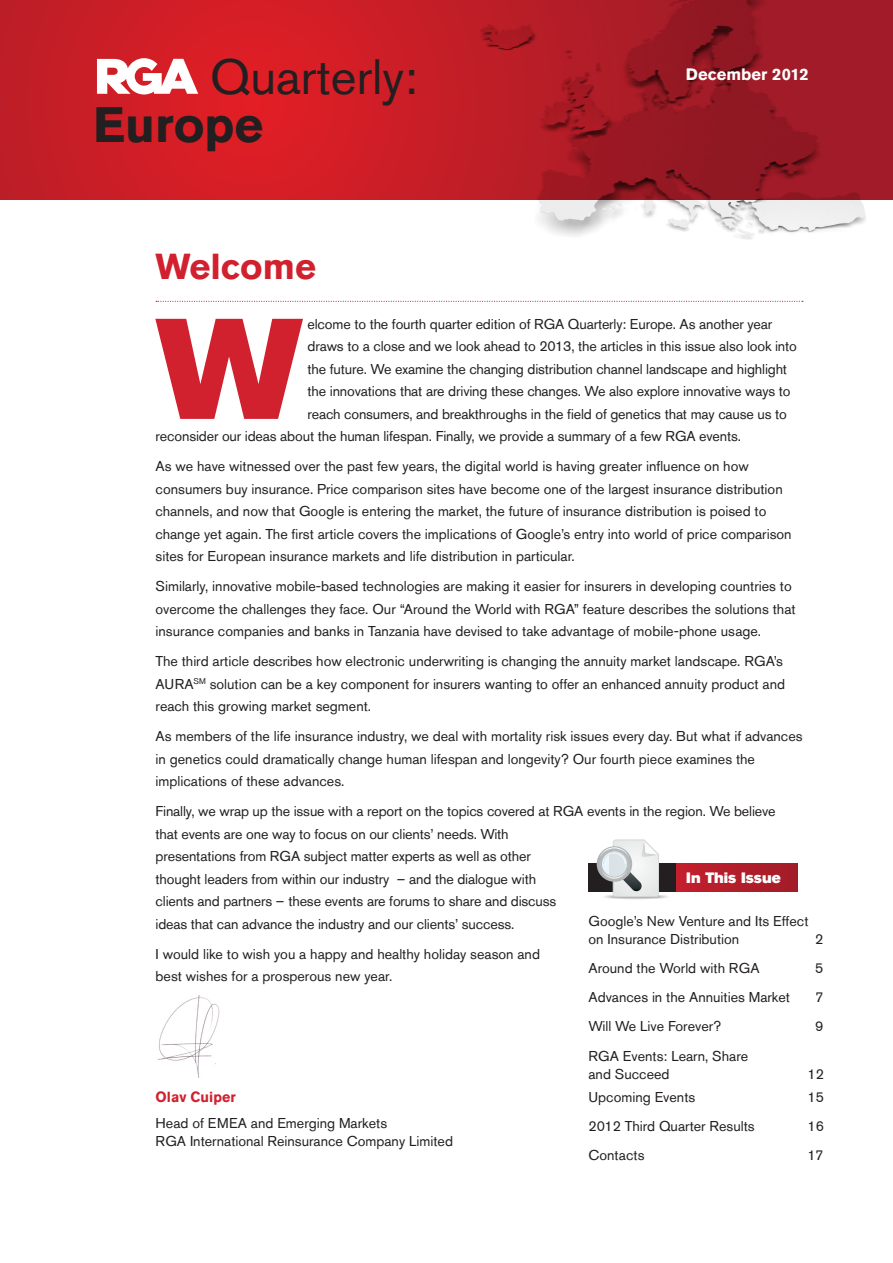
<style>
.page{position:relative;width:893px;height:1263px;background:#fff}
.page>*{position:absolute;margin:0;border:0;box-sizing:border-box;transform-origin:0 0}
.t1{font:141.75px "Akzidenz Grotesk Std Super";color:#d1202e}
.t2{font:49.5px "Akzidenz Grotesk Std";color:#231f20}
.t3{font:700 49.5px "Akzidenz Grotesk Std";color:#231f20}
.Large_Head{font:700 36px "Akzidenz Grotesk Std";color:#d1202e}
.Subhead{font:700 16.5px "Akzidenz Grotesk Std";letter-spacing:.005em;color:#fff}
.t4{font:15px "Akzidenz Grotesk Std Super";color:#fff}
.t5{font:700 14.55px "Akzidenz Grotesk Std";color:#d1202e}
.t6{font:14.25px/22.5px "Akzidenz Grotesk Std";color:#231f20}
</style>
<div class="page">
<svg style="left:156px;top:301px;width:647px;height:1px"></svg>
<svg style="left:0;top:0;width:440px;height:200px;background:#cf1e26"></svg>
<img style="left:539px;top:200px;width:327px;height:40px">
<img style="left:440px;top:0;width:453px;height:200px">
<svg style="left:97px;top:58px;width:101px;height:37px"></svg>
<img style="left:157px;top:995px;width:63px;height:83px">
<div style="left:668px;top:863px;width:129px;height:28px;background:linear-gradient(to right,#c61f2d,#a11c28)"></div>
<div style="left:588px;top:863px;width:88px;height:28px;background:#231f20"></div>
<div style="left:603px;top:894px;width:66px;height:5px;background:#eef0f0;border-radius:50%"></div>
<div style="left:606px;top:894px;width:61px;height:5px;background:#e2e4e5;border-radius:50%"></div>
<hr style="left:606px;top:895px;width:60px;height:4px;background:#e1e3e4;border-radius:50%">
<svg style="left:607px;top:895px;width:58px;height:4px"></svg>
<hr style="left:609px;top:895px;width:55px;height:3px;background:#dddede;border-radius:50%">
<hr style="left:610px;top:895px;width:53px;height:3px;background:#d7d8d8;border-radius:50%">
<hr style="left:611px;top:895px;width:51px;height:3px;background:#d2d3d3;border-radius:50%">
<hr style="left:611px;top:895px;width:50px;height:3px;background:#cdcecf;border-radius:50%">
<svg style="left:597px;top:846px;width:35px;height:36px"></svg>
<svg style="left:599px;top:839px;width:60px;height:59px"></svg>
<p class="t2" style="left:210px;top:47px;width:209px">Quarterly:</p>
<p class="t3" style="left:93px;top:96px;width:172px">Europe</p>
<p class="Subhead" style="left:686px;top:65px;width:124px">December 2012</p>
<p class="Large_Head" style="left:156px;top:246px;width:162px">Welcome</p>
<p class="t1" style="left:156px;top:287px;width:149px">W</p>
<p class="t6" style="left:308px;top:313px;width:466px">elcome to the fourth quarter edition of RGA Quarterly: Europe. As another year</p>
<p class="t6" style="left:308px;top:335px;width:491px">draws to a close and we look ahead to 2013, the articles in this issue also look into</p>
<p class="t6" style="left:308px;top:358px;width:481px">the future. We examine the changing distribution channel landscape and highlight</p>
<p class="t6" style="left:308px;top:380px;width:485px">the innovations that are driving these changes. We also explore innovative ways to</p>
<p class="t6" style="left:308px;top:403px;width:481px">reach consumers, and breakthroughs in the field of genetics that may cause us to</p>
<p class="t6" style="left:156px;top:425px;width:587px">reconsider our ideas about the human lifespan. Finally, we provide a summary of a few RGA events.</p>
<p class="t6" style="left:156px;top:455px;width:638px">As we have witnessed over the past few years, the digital world is having greater influence on how consumers buy insurance. Price comparison sites have become one of the largest insurance distribution channels, and now that Google is entering the market, the future of insurance distribution is poised to change yet again. The first article covers the implications of Google’s entry into world of price comparison sites for European insurance markets and life distribution in particular.</p>
<p class="t6" style="left:156px;top:575px;width:641px">Similarly, innovative mobile-based technologies are making it easier for insurers in developing countries to overcome the challenges they face. Our “Around the World with RGA” feature describes the solutions that insurance companies and banks in Tanzania have devised to take advantage of mobile-phone usage.</p>
<p class="t6" style="left:156px;top:650px;width:631px">The third article describes how electronic underwriting is changing the annuity market landscape. RGA’s<br>AURA<sup>SM</sup> solution can be a key component for insurers wanting to offer an enhanced annuity product and reach this growing market segment.</p>
<p class="t6" style="left:156px;top:725px;width:648px">As members of the life insurance industry, we deal with mortality risk issues every day. But what if advances in genetics could dramatically change human lifespan and longevity? Our fourth piece examines the implications of these advances.</p>
<p class="t6" style="left:156px;top:800px;width:621px">Finally, we wrap up the issue with a report on the topics covered at RGA events in the region. We believe that events are one way to focus on our clients’ needs. With<br>presentations from RGA subject matter experts as well as other<br>thought leaders from within our industry – and the dialogue with<br>clients and partners – these events are forums to share and discuss<br>ideas that can advance the industry and our clients’ success.</p>
<p class="t6" style="left:156px;top:943px;width:386px">I would like to wish you a happy and healthy holiday season and best wishes for a prosperous new year.</p>
<p class="t4" style="left:686px;top:869px;width:96px">In This Issue</p>
<p class="t6" style="left:588px;top:911px;width:222px;line-height:18px">Google’s New Venture and Its Effect on Insurance Distribution</p>
<p class="t6" style="left:815px;top:927px;width:10px">2</p>
<p class="t6" style="left:588px;top:956px;width:173px">Around the World with RGA</p>
<p class="t6" style="left:815px;top:956px;width:10px">5</p>
<p class="t6" style="left:588px;top:986px;width:203px">Advances in the Annuities Market</p>
<p class="t6" style="left:815px;top:986px;width:10px">7</p>
<p class="t6" style="left:588px;top:1015px;width:134px">Will We Live Forever?</p>
<p class="t6" style="left:815px;top:1015px;width:10px">9</p>
<p class="t6" style="left:588px;top:1046px;width:161px;line-height:18px">RGA Events: Learn, Share and Succeed</p>
<p class="t6" style="left:807px;top:1062px;width:18px">12</p>
<p class="t5" style="left:156px;top:1089px;width:82px">Olav Cuiper</p>
<p class="t6" style="left:156px;top:1111px;width:233px">Head of EMEA and Emerging Markets</p>
<p class="t6" style="left:156px;top:1129px;width:299px">RGA International Reinsurance Company Limited</p>
<p class="t6" style="left:588px;top:1085px;width:108px">Upcoming Events</p>
<p class="t6" style="left:807px;top:1085px;width:18px">15</p>
<p class="t6" style="left:588px;top:1115px;width:168px">2012 Third Quarter Results</p>
<p class="t6" style="left:807px;top:1115px;width:18px">16</p>
<p class="t6" style="left:588px;top:1144px;width:58px">Contacts</p>
<p class="t6" style="left:807px;top:1144px;width:18px">17</p>
</div>
